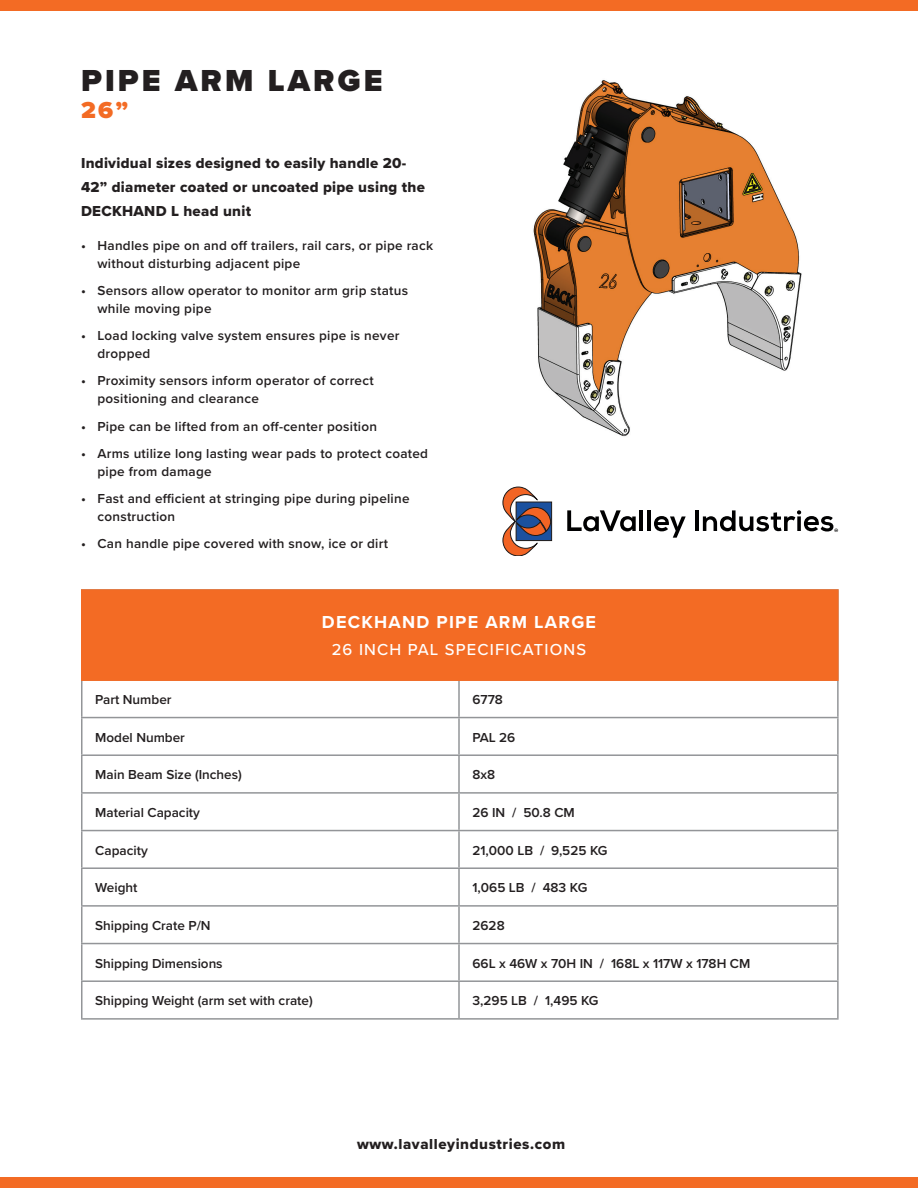
<style>
.page{position:relative;width:918px;height:1188px;background:#fff}
.page>*{position:absolute;margin:0;border:0;box-sizing:border-box;transform-origin:0 0}
.t1{font:900 31.5px "Proxima Nova";letter-spacing:.1em;color:#231f20}
.t2{font:900 24px "Proxima Nova";color:#f36b24}
.t3{font:700 18px "Proxima Nova";letter-spacing:.07em;color:#fff}
.t4{font:500 16.5px "Proxima Nova";letter-spacing:.07em;color:#fff}
.t5{font:15px/24px "Proxima Nova Extrabld";letter-spacing:.02em;color:#231f20}
.t6{font:15px "Proxima Nova Extrabld";letter-spacing:.04em;color:#231f20}
.t7{font:600 13.5px/18px "Proxima Nova";letter-spacing:.02em;color:#231f20}
.t8{font:600 13.5px "Proxima Nova";color:#231f20}
.t9{font:700 4.8px "Nexa";color:#000001}
</style>
<div class="page">
<hr style="left:81px;top:681px;width:1px;height:36px;background:#939598">
<hr style="left:458px;top:681px;width:2px;height:36px;background:#939598">
<hr style="left:837px;top:681px;width:2px;height:36px;background:#939598">
<hr style="left:81px;top:717px;width:378px;height:1px;background:#939598">
<hr style="left:81px;top:718px;width:1px;height:36px;background:#939598">
<hr style="left:459px;top:717px;width:380px;height:1px;background:#939598">
<hr style="left:458px;top:718px;width:2px;height:36px;background:#939598">
<hr style="left:837px;top:718px;width:2px;height:36px;background:#939598">
<hr style="left:81px;top:754px;width:378px;height:2px;background:#939598">
<hr style="left:81px;top:756px;width:1px;height:36px;background:#939598">
<hr style="left:459px;top:754px;width:380px;height:2px;background:#939598">
<hr style="left:458px;top:756px;width:2px;height:36px;background:#939598">
<hr style="left:837px;top:756px;width:2px;height:36px;background:#939598">
<hr style="left:81px;top:792px;width:378px;height:2px;background:#939598">
<hr style="left:81px;top:794px;width:1px;height:36px;background:#939598">
<hr style="left:459px;top:792px;width:380px;height:2px;background:#939598">
<hr style="left:458px;top:794px;width:2px;height:36px;background:#939598">
<hr style="left:837px;top:794px;width:2px;height:36px;background:#939598">
<hr style="left:81px;top:830px;width:378px;height:1px;background:#939598">
<hr style="left:81px;top:831px;width:1px;height:36px;background:#939598">
<hr style="left:459px;top:830px;width:380px;height:1px;background:#939598">
<hr style="left:458px;top:831px;width:2px;height:36px;background:#939598">
<hr style="left:837px;top:831px;width:2px;height:36px;background:#939598">
<hr style="left:81px;top:867px;width:378px;height:2px;background:#939598">
<hr style="left:81px;top:869px;width:1px;height:36px;background:#939598">
<hr style="left:459px;top:867px;width:380px;height:2px;background:#939598">
<hr style="left:458px;top:869px;width:2px;height:36px;background:#939598">
<hr style="left:837px;top:869px;width:2px;height:36px;background:#939598">
<hr style="left:81px;top:905px;width:378px;height:2px;background:#939598">
<hr style="left:81px;top:907px;width:1px;height:36px;background:#939598">
<hr style="left:459px;top:905px;width:380px;height:2px;background:#939598">
<hr style="left:458px;top:907px;width:2px;height:36px;background:#939598">
<hr style="left:837px;top:907px;width:2px;height:36px;background:#939598">
<hr style="left:81px;top:943px;width:378px;height:1px;background:#939598">
<hr style="left:81px;top:944px;width:1px;height:36px;background:#939598">
<hr style="left:459px;top:943px;width:380px;height:1px;background:#939598">
<hr style="left:458px;top:944px;width:2px;height:36px;background:#939598">
<hr style="left:837px;top:944px;width:2px;height:36px;background:#939598">
<hr style="left:81px;top:980px;width:378px;height:2px;background:#939598">
<hr style="left:81px;top:982px;width:1px;height:36px;background:#939598">
<hr style="left:459px;top:980px;width:380px;height:2px;background:#939598">
<hr style="left:458px;top:982px;width:2px;height:36px;background:#939598">
<hr style="left:837px;top:982px;width:2px;height:36px;background:#939598">
<hr style="left:81px;top:1018px;width:378px;height:2px;background:#939598">
<hr style="left:459px;top:1018px;width:380px;height:2px;background:#939598">
<div style="left:81px;top:589px;width:758px;height:92px;background:#f36b24;border:2px solid #f36b24"></div>
<div style="left:0;top:1178px;width:918px;height:10px;background:#f36b24"></div>
<div style="left:0;top:0;width:918px;height:11px;background:#f36b24"></div>
<img style="left:533px;top:80px;width:269px;height:357px">
<svg style="left:567px;top:510px;width:69px;height:21px"></svg>
<hr style="left:640px;top:510px;width:3px;height:21px;background:#000001">
<hr style="left:647px;top:510px;width:4px;height:21px;background:#000001">
<svg style="left:654px;top:516px;width:32px;height:22px"></svg>
<hr style="left:695px;top:510px;width:4px;height:21px;background:#000001">
<svg style="left:703px;top:510px;width:130px;height:22px"></svg>
<div style="left:516px;top:502px;width:36px;height:39px;background:#27282e"></div>
<svg style="left:503px;top:487px;width:48px;height:69px"></svg>
<h1 class="t1" style="left:81px;top:57px;width:303px">PIPE ARM LARGE</h1>
<h2 class="t2" style="left:81px;top:92px;width:49px">26”</h2>
<p class="t5" style="left:81px;top:150px;width:345px">Individual sizes designed to easily handle 20-<br>42” diameter coated or uncoated pipe using the<br>DECKHAND L head unit</p>
<p class="t7" style="left:97px;top:236px;width:337px;text-indent:-16px">• Handles pipe on and off trailers, rail cars, or pipe rack without disturbing adjacent pipe</p>
<p class="t7" style="left:97px;top:281px;width:312px;text-indent:-16px">• Sensors allow operator to monitor arm grip status while moving pipe</p>
<p class="t7" style="left:97px;top:326px;width:304px;text-indent:-16px">• Load locking valve system ensures pipe is never dropped</p>
<p class="t7" style="left:97px;top:371px;width:278px;text-indent:-16px">• Proximity sensors inform operator of correct positioning and clearance</p>
<p class="t7" style="left:81px;top:417px;width:298px">• Pipe can be lifted from an off-center position</p>
<p class="t7" style="left:97px;top:444px;width:332px;text-indent:-16px">• Arms utilize long lasting wear pads to protect coated pipe from damage</p>
<p class="t7" style="left:97px;top:489px;width:314px;text-indent:-16px">• Fast and efficient at stringing pipe during pipeline construction</p>
<p class="t7" style="left:81px;top:534px;width:309px">• Can handle pipe covered with snow, ice or dirt</p>
<h3 class="t3" style="left:322px;top:609px;width:276px">DECKHAND PIPE ARM LARGE</h3>
<p class="t4" style="left:332px;top:637px;width:256px">26 INCH PAL SPECIFICATIONS</p>
<p class="t8" style="left:95px;top:689px;width:78px">Part Number</p>
<p class="t7" style="left:472px;top:690px;width:32px">6778</p>
<p class="t8" style="left:95px;top:727px;width:91px">Model Number</p>
<p class="t7" style="left:472px;top:728px;width:44px">PAL 26</p>
<p class="t8" style="left:95px;top:765px;width:148px">Main Beam Size (Inches)</p>
<p class="t7" style="left:472px;top:766px;width:24px">8x8</p>
<p class="t8" style="left:95px;top:802px;width:106px">Material Capacity</p>
<p class="t7" style="left:472px;top:803px;width:104px">26 IN / 50.8 CM</p>
<p class="t8" style="left:95px;top:840px;width:54px">Capacity</p>
<p class="t8" style="left:472px;top:840px;width:137px">21,000 LB / 9,525 KG</p>
<p class="t7" style="left:95px;top:878px;width:44px">Weight</p>
<p class="t8" style="left:472px;top:878px;width:116px">1,065 LB / 483 KG</p>
<p class="t8" style="left:95px;top:915px;width:117px">Shipping Crate P/N</p>
<p class="t7" style="left:472px;top:916px;width:34px">2628</p>
<p class="t8" style="left:95px;top:953px;width:129px">Shipping Dimensions</p>
<p class="t8" style="left:472px;top:953px;width:279px">66L x 46W x 70H IN / 168L x 117W x 178H CM</p>
<p class="t8" style="left:95px;top:991px;width:219px">Shipping Weight (arm set with crate)</p>
<p class="t8" style="left:472px;top:991px;width:128px">3,295 LB / 1,495 KG</p>
<p class="t6" style="left:357px;top:1133px;width:210px">www.lavalleyindustries.com</p>
<p class="t9" style="left:834px;top:527px;width:6px">®</p>
</div>
